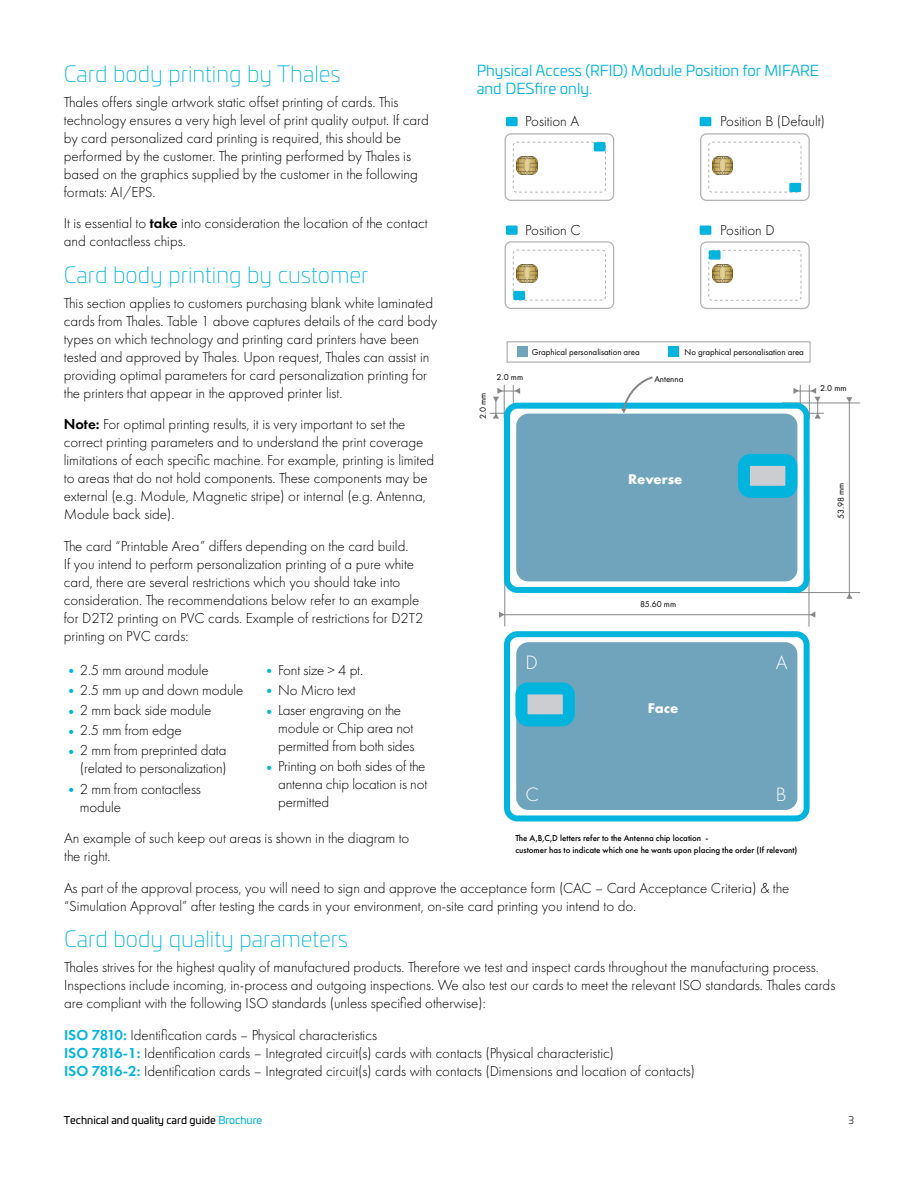
<style>
.page{position:relative;width:918px;height:1188px;background:#fff}
.page>*{position:absolute;margin:0;border:0;box-sizing:border-box;transform-origin:0 0}
.t1{font:200 22.5px "Univia Pro";color:#00b4dd}
.t2{font:300 20.1px "Futura PT";color:#fff}
.t3{font:300 15px/18px "Futura PT";color:#000}
.t4{font:15px/18px "Univia Pro";color:#00b4dd}
.t5{font:700 14.55px "Futura PT";color:#fff}
.t6{font:10.5px "Univia Pro";color:#000}
.t7{font:300 10.5px "Univia Pro";color:#000}
.t8{font:500 9px/11.9px "Futura PT";color:#000}
.t9{font:9px "Futura PT";color:#000}
.s1{font-weight:600}
.s2{font-weight:700;color:#00b4dd}
.s3{font-weight:600;color:#00b4dd}
.s4{color:#00b4dd}
</style>
<div class="page">
<div style="left:507px;top:341px;width:304px;height:22px;border:1px solid #b3b2b2"></div>
<div style="left:517px;top:347px;width:10px;height:10px;background:#70a4bd"></div>
<div style="left:668px;top:347px;width:11px;height:10px;background:#00b4dd"></div>
<hr style="left:504px;top:569px;width:1px;height:57px;background:#878787">
<hr style="left:500px;top:614px;width:315px;height:1px;background:#878787">
<hr style="left:809px;top:570px;width:1px;height:57px;background:#878787">
<hr style="left:782px;top:403px;width:78px;height:1px;background:#878787">
<hr style="left:849px;top:400px;width:1px;height:199px;background:#878787">
<hr style="left:787px;top:592px;width:73px;height:1px;background:#878787">
<svg style="left:499px;top:612px;width:5px;height:6px"></svg>
<svg style="left:810px;top:612px;width:5px;height:6px"></svg>
<svg style="left:846px;top:397px;width:6px;height:5px"></svg>
<svg style="left:846px;top:594px;width:6px;height:5px"></svg>
<svg style="left:793px;top:385px;width:31px;height:34px"></svg>
<hr style="left:809px;top:385px;width:1px;height:33px;background:#878787">
<svg style="left:490px;top:385px;width:30px;height:34px"></svg>
<hr style="left:504px;top:385px;width:1px;height:33px;background:#878787">
<svg style="left:504px;top:403px;width:306px;height:190px;background:#72adc5"></svg>
<svg style="left:738px;top:454px;width:59px;height:44px;background:#3db9d7"></svg>
<svg style="left:621px;top:376px;width:33px;height:37px"></svg>
<svg style="left:504px;top:631px;width:306px;height:190px;background:#72aec6"></svg>
<svg style="left:515px;top:682px;width:60px;height:44px;background:#3fbad8"></svg>
<div style="left:505px;top:133px;width:109px;height:68px;border:1px solid #b3b2b2;border-radius:6px"></div>
<div style="left:513px;top:142px;width:93px;height:51px;border:1px dashed #b3b2b2;border-radius:3px"></div>
<img style="left:517px;top:157px;width:20px;height:17px">
<div style="left:594px;top:142px;width:12px;height:9px;background:#00b4dd"></div>
<div style="left:700px;top:133px;width:110px;height:68px;border:1px solid #b3b2b2;border-radius:6px"></div>
<div style="left:708px;top:142px;width:93px;height:51px;border:1px dashed #b3b2b2;border-radius:3px"></div>
<img style="left:712px;top:157px;width:21px;height:17px">
<div style="left:789px;top:183px;width:12px;height:9px;background:#00b4dd"></div>
<div style="left:700px;top:241px;width:110px;height:68px;border:1px solid #b3b2b2;border-radius:6px"></div>
<div style="left:708px;top:250px;width:93px;height:51px;border:1px dashed #b3b2b2;border-radius:3px"></div>
<img style="left:712px;top:265px;width:21px;height:17px">
<div style="left:709px;top:250px;width:12px;height:10px;background:#00b4dd"></div>
<div style="left:505px;top:241px;width:109px;height:68px;border:1px solid #b3b2b2;border-radius:6px"></div>
<div style="left:513px;top:250px;width:93px;height:51px;border:1px dashed #b3b2b2;border-radius:3px"></div>
<img style="left:517px;top:265px;width:20px;height:17px">
<div style="left:513px;top:291px;width:12px;height:9px;background:#00b4dd"></div>
<div style="left:506px;top:117px;width:12px;height:9px;background:#00b4dd"></div>
<div style="left:700px;top:117px;width:11px;height:9px;background:#00b4dd"></div>
<div style="left:700px;top:226px;width:11px;height:9px;background:#00b4dd"></div>
<div style="left:506px;top:226px;width:12px;height:9px;background:#00b4dd"></div>
<p class="t4" style="left:477px;top:61px;width:344px">Physical Access (RFID) Module Position for MIFARE and DESfire only.</p>
<p class="t3" style="left:525px;top:112px;width:56px">Position A</p>
<p class="t3" style="left:720px;top:112px;width:106px">Position B (Default)</p>
<h1 class="t1" style="left:64px;top:58px;width:279px">Card body printing by Thales</h1>
<p class="t3" style="left:64px;top:93px;width:367px">Thales offers single artwork static offset printing of cards. This technology ensures a very high level of print quality output. If card by card personalized card printing is required, this should be performed by the customer. The printing performed by Thales is based on the graphics supplied by the customer in the following formats: AI/EPS.</p>
<p class="t3" style="left:64px;top:214px;width:365px">It is essential to <span class="s1">take</span> into consideration the location of the contact and contactless chips.</p>
<h1 class="t1" style="left:64px;top:259px;width:306px">Card body printing by customer</h1>
<p class="t3" style="left:64px;top:294px;width:375px">This section applies to customers purchasing blank white laminated cards from Thales. Table 1 above captures details of the card body types on which technology and printing card printers have been tested and approved by Thales. Upon request, Thales can assist in providing optimal parameters for card personalization printing for the printers that appear in the approved printer list.</p>
<p class="t3" style="left:64px;top:415px;width:372px"><span class="s1">Note:</span> For optimal printing results, it is very important to set the correct printing parameters and to understand the print coverage limitations of each specific machine. For example, printing is limited to areas that do not hold components. These components may be external (e.g. Module, Magnetic stripe) or internal (e.g. Antenna, Module back side).</p>
<p class="t3" style="left:64px;top:537px;width:361px">The card “Printable Area” differs depending on the card build.<br>If you intend to perform personalization printing of a pure white card, there are several restrictions which you should take into consideration. The recommendations below refer to an example for D2T2 printing on PVC cards. Example of restrictions for D2T2 printing on PVC cards:</p>
<p class="t3" style="left:64px;top:661px;width:146px"><span class="s2">•</span>2.5 mm around module</p>
<p class="t3" style="left:64px;top:681px;width:181px"><span class="s2">•</span>2.5 mm up and down module</p>
<p class="t3" style="left:64px;top:701px;width:149px"><span class="s2">•</span>2 mm back side module</p>
<p class="t3" style="left:64px;top:721px;width:119px"><span class="s2">•</span>2.5 mm from edge</p>
<p class="t3" style="left:64px;top:742px;width:164px;text-align:right"><span class="s2">•</span>2 mm from preprinted data (related to personalization)</p>
<p class="t3" style="left:80px;top:780px;width:122px;text-indent:-16px"><span class="s2">•</span>2 mm from contactless module</p>
<p class="t3" style="left:525px;top:221px;width:57px">Position C</p>
<p class="t3" style="left:720px;top:221px;width:56px">Position D</p>
<p class="t9" style="left:532px;top:346px;width:109px">Graphical personalisation area</p>
<p class="t9" style="left:685px;top:346px;width:121px">No graphical personalisation area</p>
<p class="t9" style="left:654px;top:373px;width:31px">Antenna</p>
<p class="t9" style="left:497px;top:371px;width:28px">2.0 mm</p>
<p class="t9" style="left:820px;top:383px;width:28px">2.0 mm</p>
<p class="t9" style="left:477px;top:419px;width:28px;rotate:-90deg">2.0 mm</p>
<p class="t5" style="left:628px;top:470px;width:56px">Reverse</p>
<p class="t9" style="left:835px;top:519px;width:37px;rotate:-90deg">53.98 mm</p>
<p class="t9" style="left:640px;top:598px;width:38px">85.60 mm</p>
<h2 class="t2" style="left:526px;top:651px;width:14px">D</h2>
<h2 class="t2" style="left:776px;top:651px;width:13px">A</h2>
<p class="t3" style="left:262px;top:661px;width:103px"><span class="s2">•</span>Font size &gt; 4 pt.</p>
<p class="t3" style="left:262px;top:681px;width:95px"><span class="s2">•</span>No Micro text</p>
<p class="t3" style="left:278px;top:701px;width:138px;text-indent:-16px"><span class="s2">•</span>Laser engraving on the module or Chip area not permitted from both sides</p>
<p class="t3" style="left:278px;top:757px;width:151px;text-indent:-16px"><span class="s2">•</span>Printing on both sides of the antenna chip location is not permitted</p>
<p class="t3" style="left:64px;top:829px;width:347px">An example of such keep out areas is shown in the diagram to the right.</p>
<p class="t3" style="left:64px;top:879px;width:727px">As part of the approval process, you will need to sign and approve the acceptance form (CAC – Card Acceptance Criteria) &amp; the “Simulation Approval” after testing the cards in your environment, on-site card printing you intend to do.</p>
<h1 class="t1" style="left:64px;top:923px;width:286px">Card body quality parameters</h1>
<p class="t3" style="left:64px;top:958px;width:773px">Thales strives for the highest quality of manufactured products. Therefore we test and inspect cards throughout the manufacturing process.<br>Inspections include incoming, in-process and outgoing inspections. We also test our cards to meet the relevant ISO standards. Thales cards are compliant with the following ISO standards (unless specified otherwise):</p>
<p class="t3" style="left:64px;top:1026px;width:633px"><span class="s3">ISO 7810:</span> Identification cards – Physical characteristics<br><span class="s3">ISO 7816-1:</span> Identification cards – Integrated circuit(s) cards with contacts (Physical characteristic)<br><span class="s3">ISO 7816-2:</span> Identification cards – Integrated circuit(s) cards with contacts (Dimensions and location of contacts)</p>
<p class="t5" style="left:648px;top:699px;width:32px">Face</p>
<h2 class="t2" style="left:526px;top:783px;width:15px">C</h2>
<h2 class="t2" style="left:776px;top:783px;width:12px">B</h2>
<p class="t8" style="left:515px;top:832px;width:284px">The A,B,C,D letters refer to the Antenna chip location -<br>customer has to indicate which one he wants upon placing the order (If relevant)</p>
<p class="t6" style="left:64px;top:1112px;width:200px">Technical and quality card guide <span class="s4">Brochure</span></p>
<p class="t7" style="left:848px;top:1113px;width:7px">3</p>
</div>
